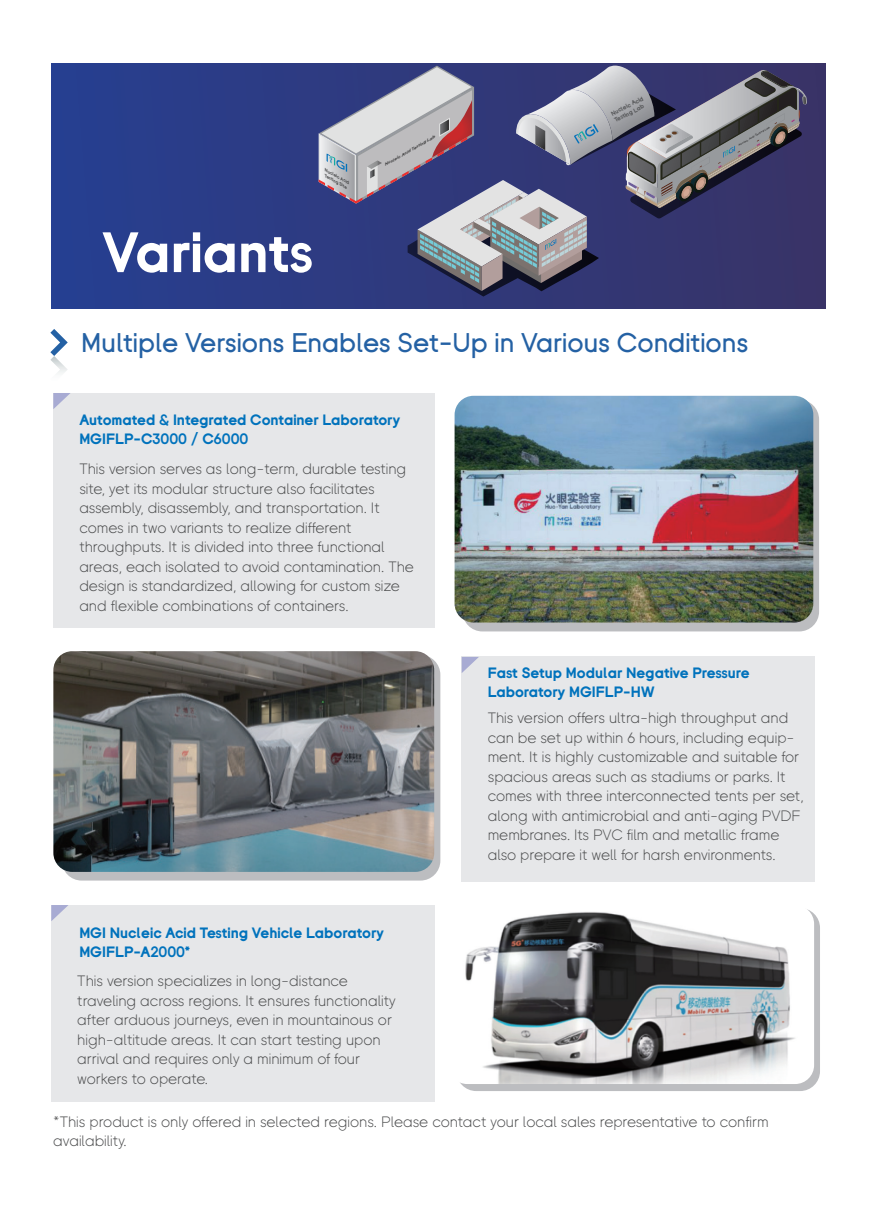
<style>
.page{position:relative;width:893px;height:1212px;background:#fff}
.page>*{position:absolute;margin:0;border:0;box-sizing:border-box;transform-origin:0 0}
.t1{font:700 56.7px "BGI";color:#fff}
.t2{font:500 27px "BGI";color:#2461a4}
.t3{font:300 15px/19.5px "BGI";color:#4b4c4d}
.t4{font:700 15px/19.5px "BGI";color:#0072bc}
.t5{font:700 6.15px/7.4px "BGI";color:#57585a}
.t6{font:italic 700 4.2px/5.1px "BGI";color:#4b4c4d;text-align:right;scale:1.15 1}
.t7{font:italic 700 3.9px "BGI";color:#3e3e3f;scale:1.33 1}
.t8{font:italic 700 2.4px "BGI";color:#3e3e3f;scale:1.33 1}
</style>
<div class="page">
<svg style="left:50px;top:329px;width:18px;height:44px"></svg>
<div style="left:51px;top:63px;width:774px;height:245px;background:linear-gradient(to right,#263f91,#393367)"></div>
<div style="left:456px;top:908px;width:364px;height:183px;background:#bcbdc0;border-radius:20px"></div>
<div style="left:51px;top:905px;width:383px;height:196px;background:#e6e7e9"></div>
<svg style="left:51px;top:905px;width:17px;height:16px"></svg>
<img style="left:456px;top:908px;width:358px;height:176px">
<div style="left:53px;top:393px;width:381px;height:235px;background:#e6e7e9"></div>
<svg style="left:53px;top:393px;width:17px;height:16px"></svg>
<div style="left:462px;top:400px;width:357px;height:231px;background:#bcbdc0;border-radius:20px"></div>
<img style="left:455px;top:396px;width:358px;height:226px">
<div style="left:462px;top:657px;width:353px;height:225px;background:#e6e7e9"></div>
<svg style="left:462px;top:657px;width:17px;height:16px"></svg>
<div style="left:62px;top:655px;width:378px;height:225px;background:#bcbdc0;border-radius:20px"></div>
<img style="left:53px;top:651px;width:381px;height:221px">
<svg style="left:319px;top:66px;width:488px;height:231px"></svg>
<p class="t6" style="left:327px;top:168px;width:26px;rotate:29deg">Nucleic Acid<br>Testing Site</p>
<h1 class="t1" style="left:102px;top:226px;width:213px">Variants</h1>
<p class="t5" style="left:610px;top:111px;width:37px;rotate:-27deg">Nucleic Acid<br>Testing Lab</p>
<p class="t7" style="left:384px;top:163px;width:45px;rotate:-30deg">Nucleic Acid Testing Lab</p>
<p class="t8" style="left:738px;top:145px;width:28px;rotate:-31deg">Nucleic Acid Testing Lab</p>
<h2 class="t2" style="left:81px;top:330px;width:669px">Multiple Versions Enables Set-Up in Various Conditions</h2>
<p class="t4" style="left:79px;top:410px;width:322px">Automated &amp; Integrated Container Laboratory<br>MGIFLP-C3000 / C6000</p>
<p class="t3" style="left:79px;top:459px;width:336px">This version serves as long-term, durable testing site, yet its modular structure also facilitates assembly, disassembly, and transportation. It comes in two variants to realize different throughputs. It is divided into three functional areas, each isolated to avoid contamination. The design is standardized, allowing for custom size and flexible combinations of containers.</p>
<p class="t4" style="left:79px;top:923px;width:306px">MGI Nucleic Acid Testing Vehicle Laboratory<br>MGIFLP-A2000*</p>
<p class="t3" style="left:77px;top:971px;width:320px">This version specializes in long-distance traveling across regions. It ensures functionality after arduous journeys, even in mountainous or high-altitude areas. It can start testing upon arrival and requires only a minimum of four workers to operate.</p>
<p class="t4" style="left:488px;top:663px;width:263px">Fast Setup Modular Negative Pressure<br>Laboratory MGIFLP-HW</p>
<p class="t3" style="left:488px;top:708px;width:317px">This version offers ultra-high throughput and can be set up within 6 hours, including equip&shy;ment. It is highly customizable and suitable for spacious areas such as stadiums or parks. It comes with three interconnected tents per set, along with antimicrobial and anti-aging PVDF membranes. Its PVC film and metallic frame also prepare it well for harsh environments.</p>
<p class="t3" style="left:53px;top:1111px;width:717px">*This product is only offered in selected regions. Please contact your local sales representative to confirm availability.</p>
</div>
